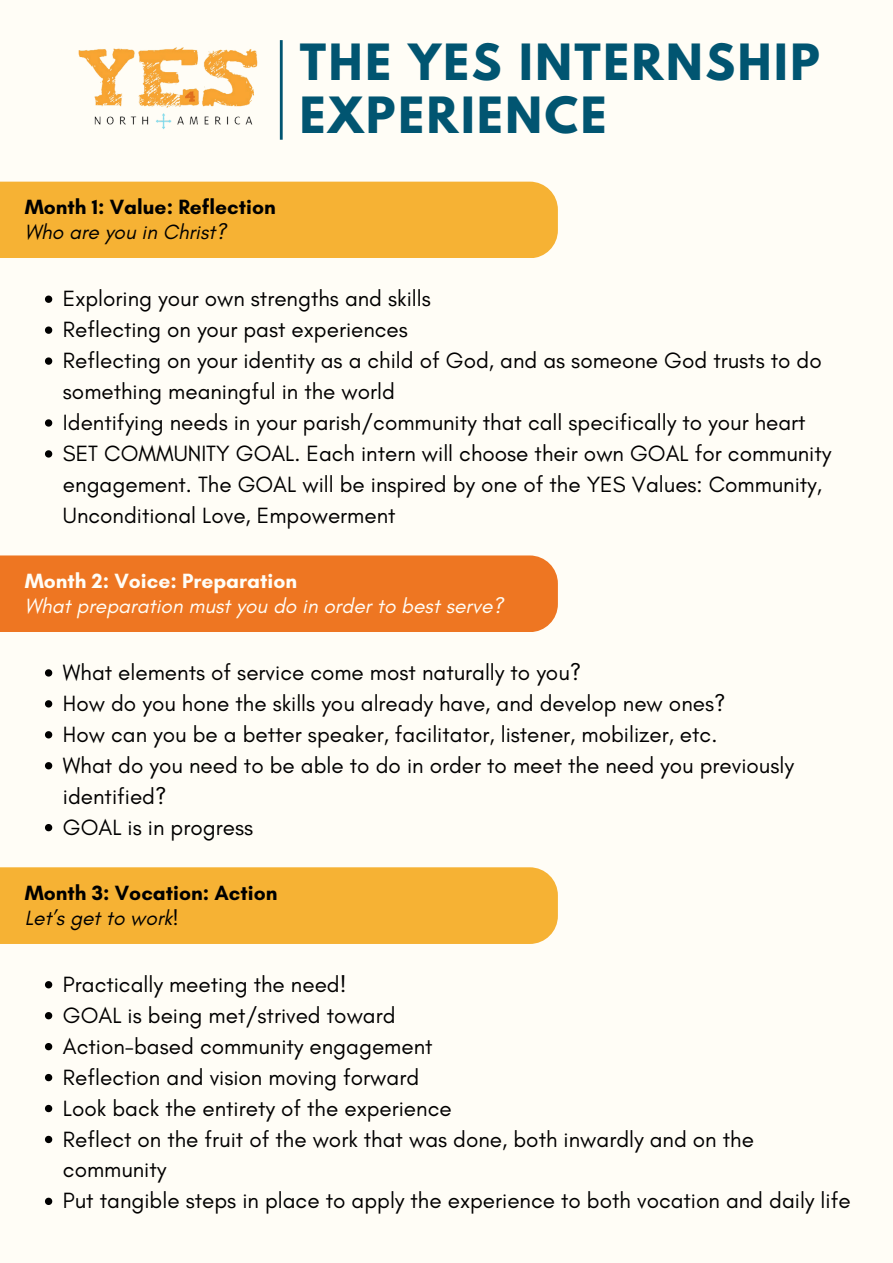
<style>
.page{position:relative;width:893px;height:1263px;background:#fffdf6}
.page>*{position:absolute;margin:0;border:0;box-sizing:border-box;transform-origin:0 0}
.t1{font:700 44.25px/52.3px "League Spartan";letter-spacing:.06em;color:#015571}
.t2{font:22.5px/30.9px "Glacial Indifference";color:#000}
.t3{font:700 21px "Glacial Indifference";color:#000}
.t4{font:italic 21px "Glacial Indifference";color:#fffdf6}
.t5{font:italic 21px "Glacial Indifference";color:#000}
.t6{font:700 21px "Glacial Indifference";color:#fffdf6}
</style>
<div class="page">
<div style="left:0;top:182px;width:558px;height:76px;background:#f6b234"></div>
<div style="left:0;top:555px;width:558px;height:77px;background:#ee7622"></div>
<div style="left:0;top:867px;width:558px;height:77px;background:#f6b234"></div>
<svg style="left:45px;top:296px;width:7px;height:7px"></svg>
<svg style="left:45px;top:326px;width:7px;height:8px"></svg>
<svg style="left:45px;top:357px;width:7px;height:8px"></svg>
<svg style="left:45px;top:419px;width:7px;height:8px"></svg>
<svg style="left:45px;top:450px;width:7px;height:8px"></svg>
<svg style="left:45px;top:669px;width:7px;height:7px"></svg>
<svg style="left:45px;top:700px;width:7px;height:7px"></svg>
<svg style="left:45px;top:731px;width:7px;height:7px"></svg>
<svg style="left:45px;top:762px;width:7px;height:7px"></svg>
<svg style="left:45px;top:824px;width:7px;height:7px"></svg>
<svg style="left:45px;top:981px;width:7px;height:7px"></svg>
<svg style="left:45px;top:1012px;width:7px;height:7px"></svg>
<svg style="left:45px;top:1043px;width:7px;height:7px"></svg>
<svg style="left:45px;top:1074px;width:7px;height:7px"></svg>
<svg style="left:45px;top:1105px;width:7px;height:7px"></svg>
<svg style="left:45px;top:1136px;width:7px;height:7px"></svg>
<svg style="left:45px;top:1198px;width:7px;height:7px"></svg>
<img style="left:78px;top:47px;width:180px;height:83px">
<hr style="left:280px;top:40px;width:3px;height:100px;background:#015571">
<p class="t1" style="left:300px;top:42px;width:521px">THE YES INTERNSHIP<br>EXPERIENCE</p>
<h1 class="t3" style="left:25px;top:194px;width:252px">Month 1: Value: Reflection</h1>
<p class="t5" style="left:25px;top:219px;width:203px">Who are you in Christ?</p>
<p class="t2" style="left:63px;top:283px;width:369px">Exploring your own strengths and skills</p>
<p class="t2" style="left:63px;top:314px;width:346px">Reflecting on your past experiences</p>
<p class="t2" style="left:63px;top:345px;width:760px">Reflecting on your identity as a child of God, and as someone God trusts to do something meaningful in the world</p>
<p class="t2" style="left:63px;top:407px;width:744px">Identifying needs in your parish/community that call specifically to your heart</p>
<p class="t2" style="left:63px;top:438px;width:770px">SET COMMUNITY GOAL. Each intern will choose their own GOAL for community engagement. The GOAL will be inspired by one of the YES Values: Community,<br>Unconditional Love, Empowerment</p>
<p class="t6" style="left:25px;top:568px;width:274px">Month 2: Voice: Preparation</p>
<p class="t4" style="left:25px;top:593px;width:480px">What preparation must you do in order to best serve?</p>
<p class="t2" style="left:63px;top:657px;width:520px">What elements of service come most naturally to you?</p>
<p class="t2" style="left:63px;top:687px;width:664px">How do you hone the skills you already have, and develop new ones?</p>
<p class="t2" style="left:63px;top:718px;width:656px">How can you be a better speaker, facilitator, listener, mobilizer, etc.</p>
<p class="t2" style="left:63px;top:749px;width:732px">What do you need to be able to do in order to meet the need you previously identified?</p>
<p class="t2" style="left:63px;top:811px;width:192px">GOAL is in progress</p>
<p class="t3" style="left:25px;top:880px;width:254px">Month 3: Vocation: Action</p>
<p class="t5" style="left:25px;top:905px;width:155px">Let’s get to work!</p>
<p class="t2" style="left:63px;top:968px;width:285px">Practically meeting the need!</p>
<p class="t2" style="left:63px;top:999px;width:334px">GOAL is being met/strived toward</p>
<p class="t2" style="left:63px;top:1030px;width:371px">Action-based community engagement</p>
<p class="t2" style="left:63px;top:1061px;width:358px">Reflection and vision moving forward</p>
<p class="t2" style="left:63px;top:1092px;width:390px">Look back the entirety of the experience</p>
<p class="t2" style="left:63px;top:1123px;width:692px">Reflect on the fruit of the work that was done, both inwardly and on the community</p>
<p class="t2" style="left:63px;top:1185px;width:789px">Put tangible steps in place to apply the experience to both vocation and daily life</p>
</div>
